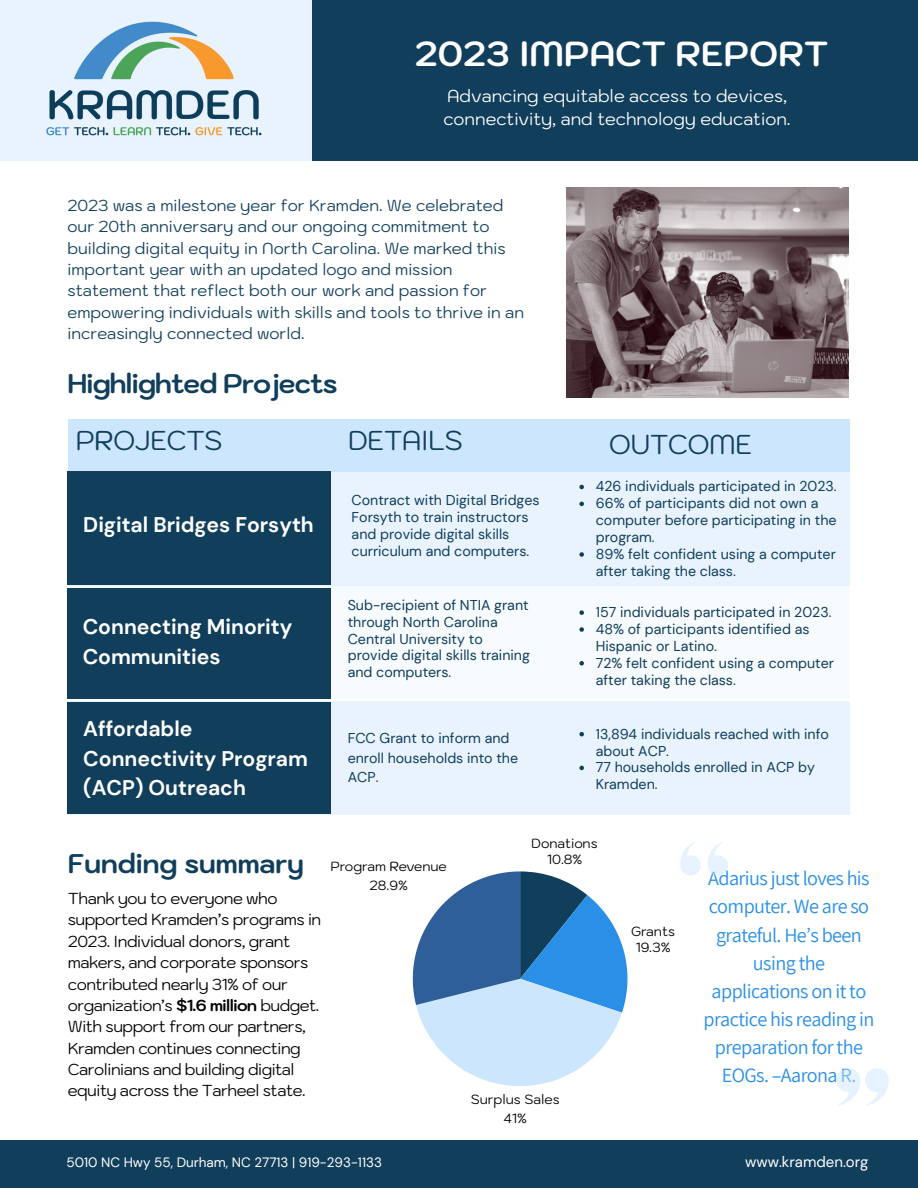
<style>
.page{position:relative;width:918px;height:1188px;background:#fff}
.page>*{position:absolute;margin:0;border:0;box-sizing:border-box;transform-origin:0 0}
.t1{font:700 34.8px "Kodchasan";color:#fff}
.t2{font:27.3px "Kodchasan";letter-spacing:-.03em;color:#103e5b}
.t3{font:700 27px "Kodchasan";letter-spacing:-.03em;color:#103e5b}
.t4{font:700 27px "Kodchasan";color:#103e5b}
.t5{font:700 21.15px/29.5px "DM Sans";color:#fff}
.t6{font:20.25px/28.2px "Assistant";letter-spacing:-.03em;color:#2a8fe6;text-align:center}
.t7{font:17.25px/23.7px "Kodchasan";color:#fff}
.t8{font:15.9px/21.3px "Kodchasan";color:#103e5b}
.t9{font:15.9px/21.3px "Kodchasan";letter-spacing:-.03em;color:#000}
.t10{font:15px "DM Sans";color:#fff}
.t11{font:14.25px/16.8px "DM Sans";color:#103e5b}
.t12{font:13.5px "DM Sans";color:#fff}
.t13{font:13.35px/15.9px "Kodchasan";color:#000;text-align:center}
.s1{font-weight:700}
</style>
<div class="page">
<div style="left:0;top:0;width:354px;height:161px;background:#e8f3fe"></div>
<div style="left:313px;top:0;width:605px;height:161px;background:#103e5b"></div>
<div style="left:0;top:1140px;width:918px;height:48px;background:#103e5b"></div>
<svg style="left:413px;top:871px;width:214px;height:215px"></svg>
<img style="left:46px;top:21px;width:216px;height:115px">
<div style="left:68px;top:472px;width:782px;height:114px;background:#e8f3fe"></div>
<div style="left:68px;top:586px;width:782px;height:113px;background:#f8fbfe"></div>
<div style="left:68px;top:589px;width:263px;height:110px;background:#103e5b"></div>
<div style="left:68px;top:701px;width:782px;height:114px;background:#e8f3fe"></div>
<div style="left:68px;top:702px;width:263px;height:111px;background:#103e5b"></div>
<div style="left:68px;top:419px;width:782px;height:53px;background:#cce6fd"></div>
<div style="left:68px;top:472px;width:263px;height:113px;background:#103e5b"></div>
<svg style="left:680px;top:842px;width:21px;height:33px"></svg>
<svg style="left:708px;top:842px;width:20px;height:33px"></svg>
<img style="left:567px;top:188px;width:282px;height:210px">
<svg style="left:579px;top:485px;width:5px;height:4px"></svg>
<svg style="left:579px;top:502px;width:5px;height:4px"></svg>
<svg style="left:579px;top:552px;width:5px;height:5px"></svg>
<svg style="left:579px;top:610px;width:5px;height:5px"></svg>
<svg style="left:579px;top:627px;width:5px;height:5px"></svg>
<svg style="left:579px;top:661px;width:5px;height:5px"></svg>
<svg style="left:579px;top:732px;width:5px;height:4px"></svg>
<svg style="left:579px;top:766px;width:5px;height:4px"></svg>
<svg style="left:836px;top:1068px;width:53px;height:38px"></svg>
<p class="t1" style="left:415px;top:30px;width:415px">2023 IMPACT REPORT</p>
<p class="t7" style="left:443px;top:83px;width:349px">Advancing equitable access to devices, connectivity, and technology education.</p>
<h4 class="t8" style="left:68px;top:194px;width:458px">2023 was a milestone year for Kramden. We celebrated our 20th anniversary and our ongoing commitment to building digital equity in North Carolina. We marked this important year with an updated logo and mission statement that reflect both our work and passion for empowering individuals with skills and tools to thrive in an increasingly connected world.</h4>
<h6 class="t3" style="left:67px;top:366px;width:272px">Highlighted Projects</h6>
<h2 class="t2" style="left:76px;top:423px;width:149px">PROJECTS</h2>
<p class="t2" style="left:348px;top:423px;width:117px">DETAILS</p>
<h6 class="t5" style="left:83px;top:510px;width:232px">Digital Bridges Forsyth</h6>
<h3 class="t5" style="left:83px;top:612px;width:211px">Connecting Minority<br>Communities</h3>
<p class="t5" style="left:83px;top:714px;width:226px">Affordable<br>Connectivity Program (ACP) Outreach</p>
<h2 class="t11" style="left:352px;top:492px;width:190px">Contract with Digital Bridges<br>Forsyth to train instructors and provide digital skills curriculum and computers.</h2>
<h2 class="t11" style="left:348px;top:597px;width:184px">Sub-recipient of NTIA grant through North Carolina<br>Central University to provide digital skills training and computers.</h2>
<h4 class="t11" style="left:348px;top:729px;width:172px;line-height:19.2px">FCC Grant to inform and enroll households into the<br>ACP.</h4>
<p class="t2" style="left:609px;top:426px;width:145px">OUTCOME</p>
<p class="t11" style="left:596px;top:478px;width:242px">426 individuals participated in 2023.</p>
<p class="t11" style="left:596px;top:495px;width:242px">66% of participants did not own a computer before participating in the program.</p>
<p class="t11" style="left:596px;top:546px;width:242px">89% felt confident using a computer after taking the class.</p>
<p class="t11" style="left:596px;top:604px;width:237px">157 individuals participated in 2023.</p>
<p class="t11" style="left:596px;top:621px;width:215px">48% of participants identified as<br>Hispanic or Latino.</p>
<p class="t11" style="left:596px;top:655px;width:240px">72% felt confident using a computer after taking the class.</p>
<p class="t11" style="left:596px;top:725px;width:235px">13,894 individuals reached with info about ACP.</p>
<h4 class="t11" style="left:596px;top:759px;width:221px">77 households enrolled in ACP by<br>Kramden.</h4>
<h3 class="t4" style="left:68px;top:845px;width:237px">Funding summary</h3>
<p class="t9" style="left:68px;top:887px;width:255px">Thank you to everyone who supported Kramden’s programs in<br>2023. Individual donors, grant makers, and corporate sponsors contributed nearly 31% of our organization’s <span class="s1">$1.6 million</span> budget.<br>With support from our partners,<br>Kramden continues connecting<br>Carolinians and building digital equity across the Tarheel state.</p>
<p class="t13" style="left:330px;top:857px;width:118px;line-height:19px">Program Revenue<br>28.9%</p>
<p class="t13" style="left:531px;top:835px;width:68px">Donations<br>10.8%</p>
<p class="t13" style="left:471px;top:1089px;width:90px;line-height:19.6px">Surplus Sales<br>41%</p>
<p class="t13" style="left:631px;top:923px;width:45px">Grants<br>19.3%</p>
<h1 class="t6" style="left:704px;top:864px;width:172px">Adarius just loves his computer. We are so grateful. He’s been using the applications on it to practice his reading in preparation for the<br>EOGs. –Aarona R.</h1>
<h5 class="t12" style="left:67px;top:1154px;width:317px">5010 NC Hwy 55, Durham, NC 27713 | 919-293-1133</h5>
<p class="t10" style="left:745px;top:1152px;width:125px">www.kramden.org</p>
</div>
